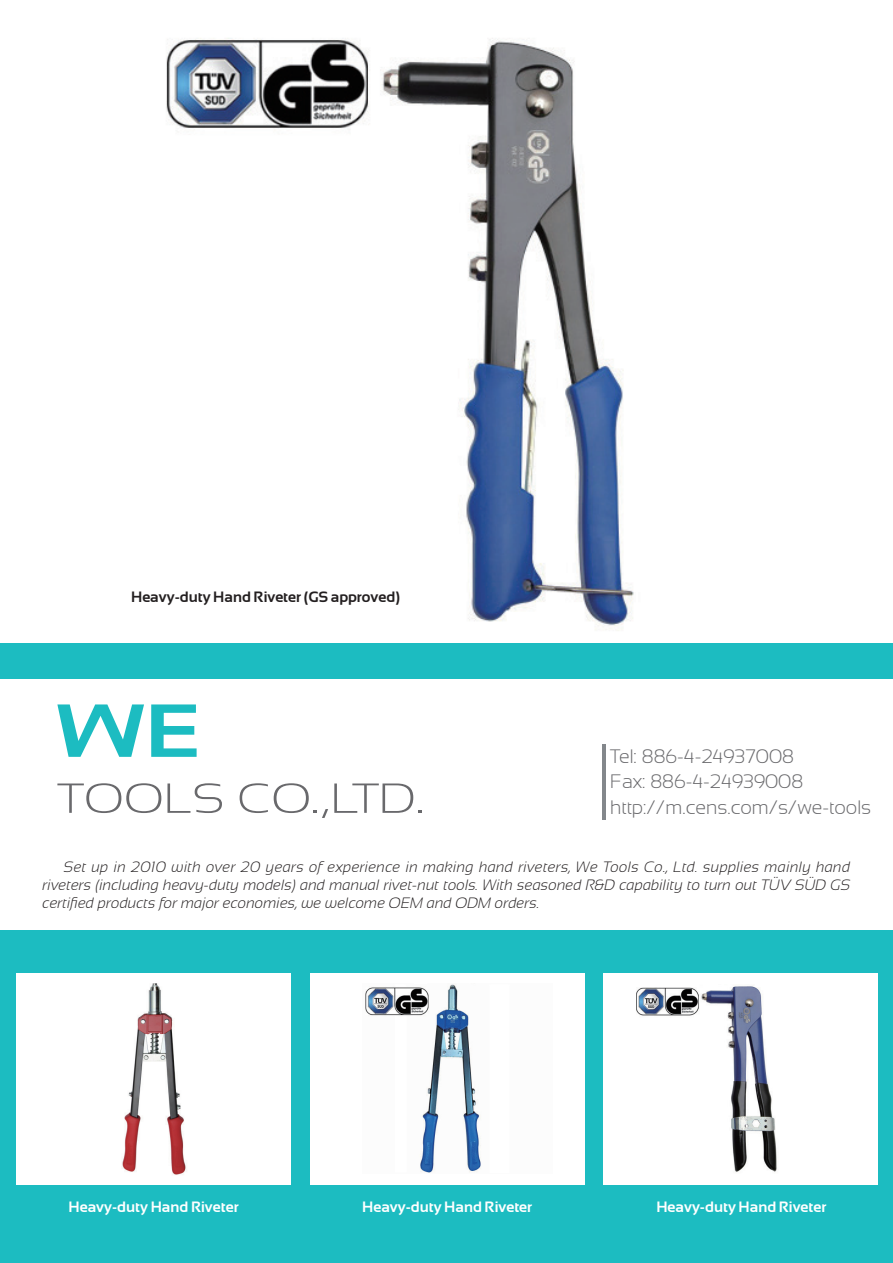
<style>
.page{position:relative;width:893px;height:1263px;background:#fff}
.page>*{position:absolute;margin:0;border:0;box-sizing:border-box;transform-origin:0 0}
.t1{font:700 75px "Sansation";color:#1cbcc1;scale:1.3 1}
.t2{font:300 42px "Sansation";color:#69696c;scale:1.2 1}
.t3{font:300 19.5px/25.5px "Sansation";color:#69696c}
.t4{font:italic 300 15px/18px "Sansation";color:#231f20;text-align:justify}
.t5{font:700 15px "Sansation";color:#fff}
.t6{font:700 15px "Sansation";color:#231f20}
</style>
<div class="page">
<div style="left:0;top:643px;width:893px;height:620px;background:#1cbcc1"></div>
<div style="left:0;top:679px;width:893px;height:251px;background:#fff"></div>
<div style="left:17px;top:973px;width:274px;height:212px;background:#fff"></div>
<div style="left:310px;top:973px;width:274px;height:212px;background:#fff"></div>
<div style="left:604px;top:973px;width:274px;height:212px;background:#fff"></div>
<hr style="left:602px;top:744px;width:3px;height:76px;background:#83878b">
<img style="left:166px;top:38px;width:468px;height:593px">
<img style="left:122px;top:983px;width:65px;height:192px">
<img style="left:365px;top:984px;width:116px;height:189px">
<img style="left:636px;top:986px;width:141px;height:186px">
<p class="t6" style="left:131px;top:589px;width:270px">Heavy-duty Hand Riveter (GS approved)</p>
<h1 class="t1" style="left:57px;top:689px;width:113px">WE</h1>
<h2 class="t2" style="left:57px;top:775px;width:307px">TOOLS CO.,LTD.</h2>
<h3 class="t3" style="left:610px;top:743px;width:262px">Tel: 886-4-24937008<br>Fax: 886-4-24939008 http://m.cens.com/s/we-tools</h3>
<p class="t4" style="left:43px;top:857px;width:809px;text-indent:21px">Set up in 2010 with over 20 years of experience in making hand riveters, We Tools Co., Ltd. supplies mainly hand riveters (including heavy-duty models) and manual rivet-nut tools. With seasoned R&amp;D capability to turn out TÜV SÜD GS certified products for major economies, we welcome OEM and ODM orders.</p>
<p class="t5" style="left:69px;top:1199px;width:172px">Heavy-duty Hand Riveter</p>
<p class="t5" style="left:362px;top:1199px;width:172px">Heavy-duty Hand Riveter</p>
<p class="t5" style="left:656px;top:1199px;width:172px">Heavy-duty Hand Riveter</p>
</div>
